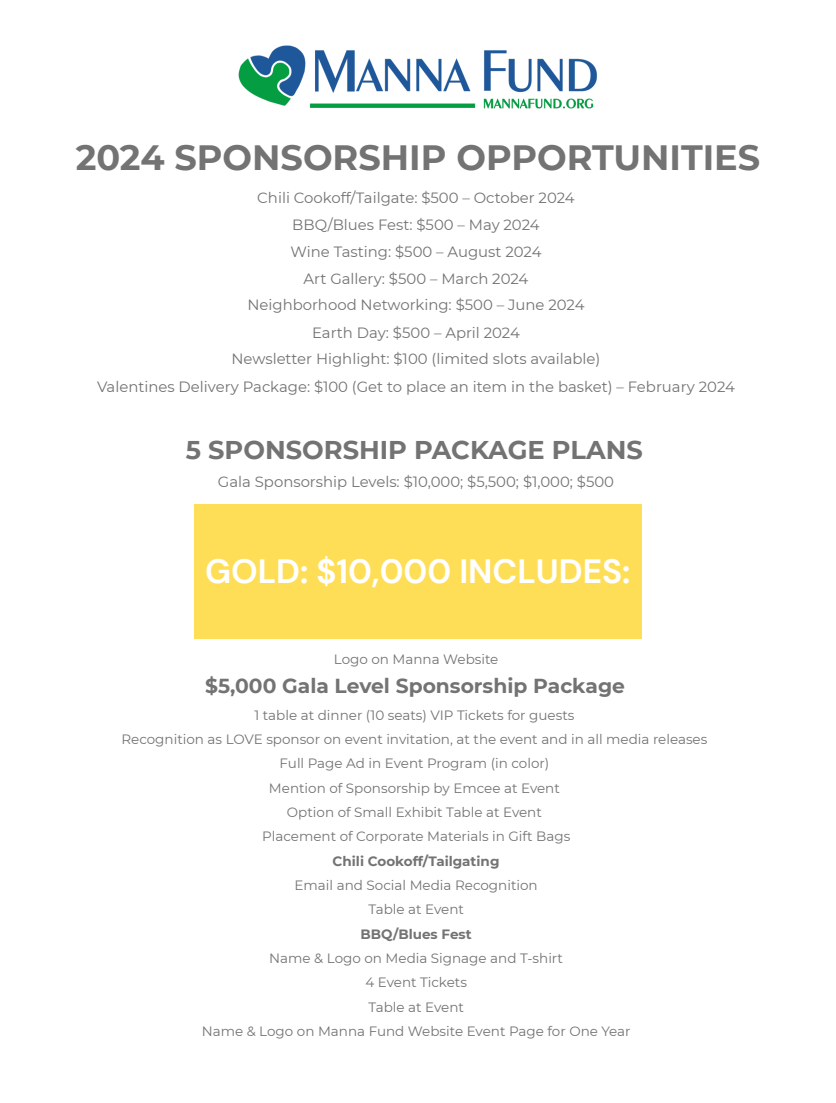
<style>
.page{position:relative;width:836px;height:1103px;background:#fff}
.page>*{position:absolute;margin:0;border:0;box-sizing:border-box;transform-origin:0 0}
.t1{font:700 35.1px "Montserrat";color:#737373}
.t2{font:700 33.6px "DM Sans";color:#fff}
.t3{font:700 25.65px "Montserrat";color:#737373}
.t4{font:700 20.25px "Montserrat";color:#737373}
.t5{font:14.85px "Montserrat";color:#737373}
.t6{font:13.5px "Montserrat";color:#737373}
.t7{font:700 13.5px "Montserrat";color:#737373}
</style>
<div class="page">
<img style="left:238px;top:45px;width:359px;height:64px">
<div style="left:194px;top:504px;width:447px;height:134px;background:#ffde57"></div>
<h1 class="t1" style="left:76px;top:136px;width:686px">2024 SPONSORSHIP OPPORTUNITIES</h1>
<p class="t5" style="left:257px;top:189px;width:319px">Chili Cookoff/Tailgate: $500 – October 2024</p>
<p class="t5" style="left:292px;top:216px;width:249px">BBQ/Blues Fest: $500 – May 2024</p>
<p class="t5" style="left:290px;top:242px;width:252px">Wine Tasting: $500 – August 2024</p>
<p class="t5" style="left:303px;top:270px;width:226px">Art Gallery: $500 – March 2024</p>
<p class="t5" style="left:247px;top:296px;width:338px">Neighborhood Networking: $500 – June 2024</p>
<p class="t5" style="left:312px;top:323px;width:209px">Earth Day: $500 – April 2024</p>
<p class="t5" style="left:231px;top:350px;width:370px">Newsletter Highlight: $100 (limited slots available)</p>
<p class="t5" style="left:97px;top:377px;width:639px">Valentines Delivery Package: $100 (Get to place an item in the basket) – February 2024</p>
<h2 class="t3" style="left:186px;top:434px;width:459px">5 SPONSORSHIP PACKAGE PLANS</h2>
<p class="t5" style="left:218px;top:472px;width:397px">Gala Sponsorship Levels: $10,000; $5,500; $1,000; $500</p>
<p class="t2" style="left:205px;top:549px;width:427px">GOLD: $10,000 INCLUDES:</p>
<p class="t6" style="left:334px;top:651px;width:166px">Logo on Manna Website</p>
<h3 class="t4" style="left:205px;top:674px;width:421px">$5,000 Gala Level Sponsorship Package</h3>
<p class="t6" style="left:254px;top:706px;width:321px">1 table at dinner (10 seats) VIP Tickets for guests</p>
<p class="t6" style="left:121px;top:731px;width:587px">Recognition as LOVE sponsor on event invitation, at the event and in all media releases</p>
<p class="t6" style="left:279px;top:755px;width:271px">Full Page Ad in Event Program (in color)</p>
<p class="t6" style="left:269px;top:779px;width:292px">Mention of Sponsorship by Emcee at Event</p>
<p class="t6" style="left:287px;top:804px;width:256px">Option of Small Exhibit Table at Event</p>
<p class="t6" style="left:262px;top:828px;width:310px">Placement of Corporate Materials in Gift Bags</p>
<p class="t7" style="left:332px;top:852px;width:168px">Chili Cookoff/Tailgating</p>
<p class="t6" style="left:294px;top:877px;width:244px">Email and Social Media Recognition</p>
<p class="t6" style="left:368px;top:901px;width:97px">Table at Event</p>
<p class="t7" style="left:360px;top:925px;width:113px">BBQ/Blues Fest</p>
<p class="t6" style="left:269px;top:950px;width:295px">Name &amp; Logo on Media Signage and T-shirt</p>
<p class="t6" style="left:365px;top:974px;width:103px">4 Event Tickets</p>
<p class="t6" style="left:368px;top:998px;width:97px">Table at Event</p>
<p class="t6" style="left:202px;top:1022px;width:430px">Name &amp; Logo on Manna Fund Website Event Page for One Year</p>
</div>
